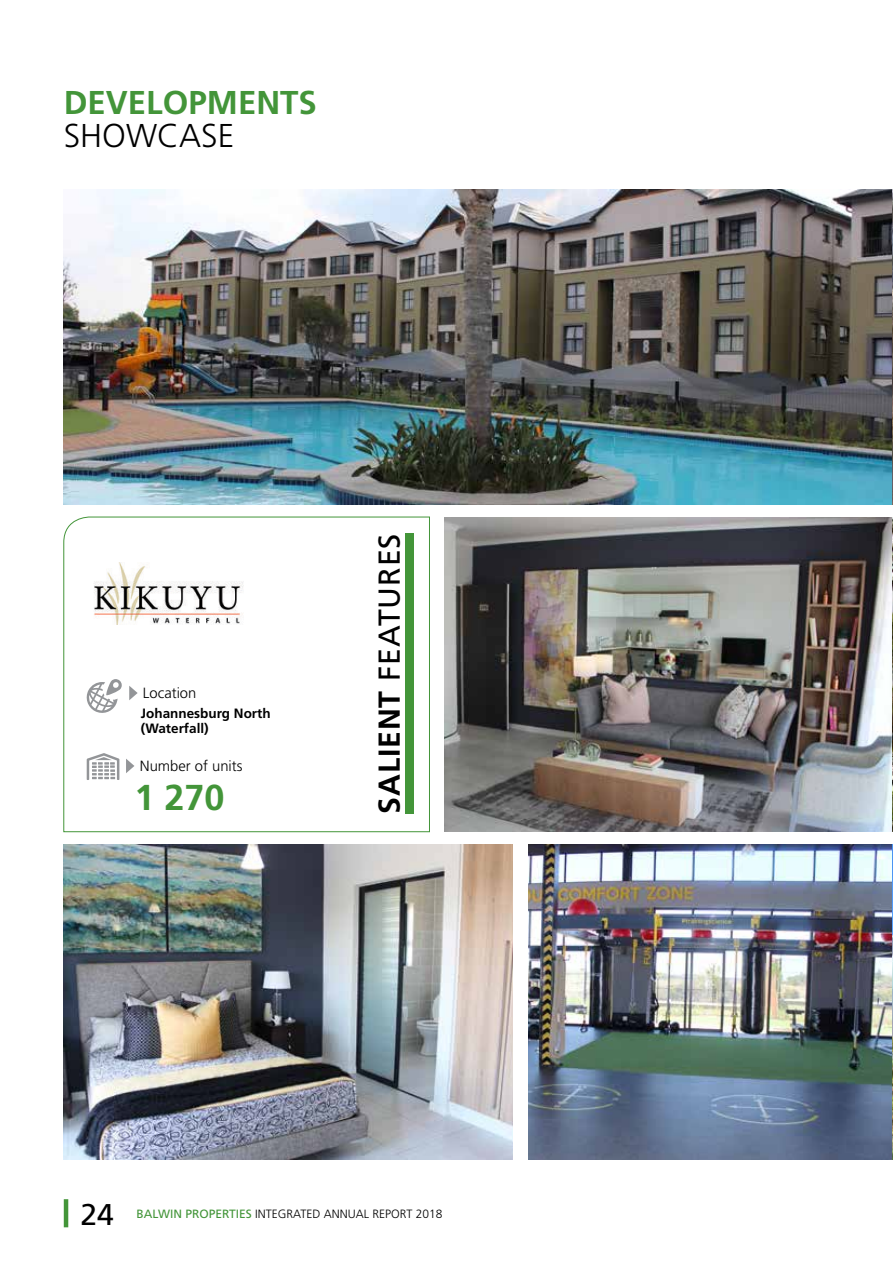
<style>
.page{position:relative;width:893px;height:1263px;background:#fff}
.page>*{position:absolute;margin:0;border:0;box-sizing:border-box;transform-origin:0 0}
.t1{font:700 36px "Frutiger LT Std";color:#439539}
.t2{font:700 33px "Frutiger LT Std";color:#439539}
.t3{font:300 33px "Frutiger LT Std";color:#000}
.t4{font:30.3px "Frutiger LT Std";letter-spacing:.03em;color:#000}
.t5{font:30px "Frutiger LT Std";color:#000}
.t6{font:300 14.85px "Frutiger LT Std";color:#000}
.t7{font:700 13.5px/15px "Frutiger LT Std";color:#000}
.t8{font:300 12px "Frutiger LT Std";color:#000}
.s1{font-weight:700}
.s2{font-weight:400;color:#439539}
</style>
<div class="page">
<hr style="left:64px;top:1199px;width:4px;height:28px;background:#439539">
<img style="left:64px;top:190px;width:829px;height:314px">
<img style="left:64px;top:844px;width:448px;height:315px">
<img style="left:528px;top:844px;width:365px;height:315px">
<svg style="left:63px;top:516px;width:367px;height:316px"></svg>
<img style="left:445px;top:517px;width:448px;height:315px">
<div style="left:406px;top:534px;width:8px;height:280px;background:#439539"></div>
<img style="left:91px;top:562px;width:160px;height:62px">
<svg style="left:85px;top:679px;width:37px;height:36px"></svg>
<hr style="left:143px;top:703px;width:129px;height:1px;background:#fff">
<svg style="left:129px;top:686px;width:9px;height:14px"></svg>
<hr style="left:140px;top:776px;width:128px;height:1px;background:#fff">
<svg style="left:126px;top:759px;width:8px;height:14px"></svg>
<svg style="left:87px;top:753px;width:32px;height:27px"></svg>
<h2 class="t2" style="left:64px;top:83px;width:255px">DEVELOPMENTS</h2>
<h2 class="t3" style="left:64px;top:117px;width:172px">SHOWCASE</h2>
<p class="t6" style="left:143px;top:684px;width:55px">Location</p>
<p class="t7" style="left:141px;top:706px;width:131px">Johannesburg North (Waterfall)</p>
<p class="t6" style="left:140px;top:757px;width:104px">Number of units</p>
<h1 class="t1" style="left:135px;top:776px;width:92px">1 270</h1>
<h3 class="t4" style="left:371px;top:814px;width:282px;rotate:-90deg"><span class="s1">SALIENT</span> FEATURES</h3>
<h3 class="t5" style="left:81px;top:1196px;width:35px">24</h3>
<p class="t8" style="left:137px;top:1207px;width:308px"><span class="s2">BALWIN PROPERTIES</span> INTEGRATED ANNUAL REPORT 2018</p>
</div>
